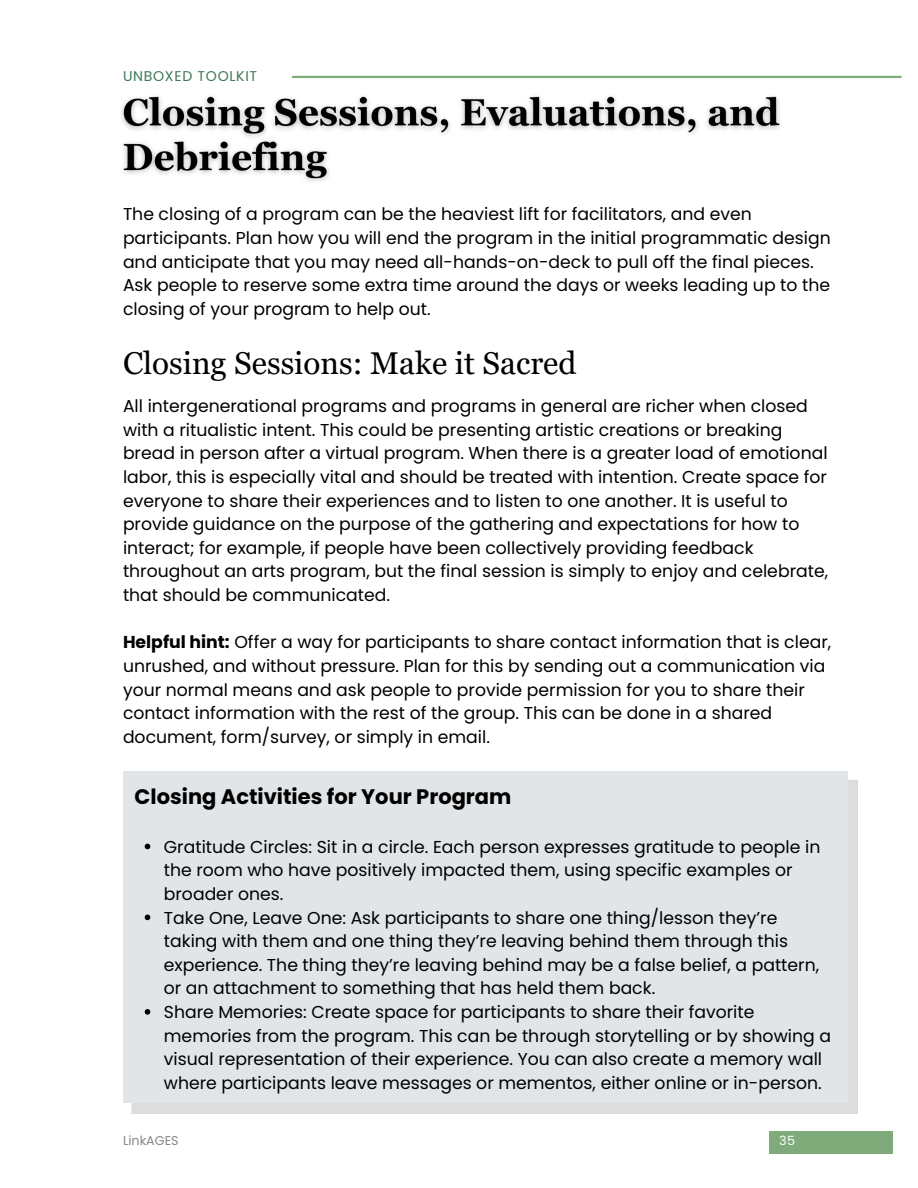
<style>
.page{position:relative;width:918px;height:1188px;background:#fff}
.page>*{position:absolute;margin:0;border:0;box-sizing:border-box;transform-origin:0 0}
.t1{font:31.5px "Georgia Pro";color:#000}
.t2{font:700 21px "Poppins";color:#000}
.t3{font:17.25px/23.7px "Poppins";color:#000}
.t4{font:14.1px "Poppins";letter-spacing:.05em;color:#3f7856}
.t5{font:12.75px "Poppins";color:#868686}
.t6{font:12.75px "Poppins";color:#fff}
.s1{font-weight:700}
</style>
<div class="page">
<hr style="left:292px;top:76px;width:610px;height:2px;background:#7fab7b">
<div style="left:769px;top:1131px;width:124px;height:22px;background:#7fab7b"></div>
<img style="left:121px;top:96px;width:659px;height:86px">
<div style="left:131px;top:780px;width:727px;height:334px;background:#ddd"></div>
<div style="left:123px;top:772px;width:724px;height:331px;background:#e1e5e8"></div>
<svg style="left:145px;top:844px;width:5px;height:5px"></svg>
<svg style="left:145px;top:915px;width:5px;height:5px"></svg>
<svg style="left:145px;top:1009px;width:5px;height:6px"></svg>
<h4 class="t4" style="left:123px;top:66px;width:136px">UNBOXED TOOLKIT</h4>
<h2 class="t3" style="left:123px;top:203px;width:709px">The closing of a program can be the heaviest lift for facilitators, and even participants. Plan how you will end the program in the initial programmatic design and anticipate that you may need all-hands-on-deck to pull off the final pieces.<br>Ask people to reserve some extra time around the days or weeks leading up to the closing of your program to help out.</h2>
<h4 class="t1" style="left:123px;top:345px;width:455px">Closing Sessions: Make it Sacred</h4>
<h4 class="t3" style="left:123px;top:394px;width:707px">All intergenerational programs and programs in general are richer when closed with a ritualistic intent. This could be presenting artistic creations or breaking bread in person after a virtual program. When there is a greater load of emotional labor, this is especially vital and should be treated with intention. Create space for everyone to share their experiences and to listen to one another. It is useful to provide guidance on the purpose of the gathering and expectations for how to interact; for example, if people have been collectively providing feedback throughout an arts program, but the final session is simply to enjoy and celebrate, that should be communicated.</h4>
<h3 class="t3" style="left:123px;top:630px;width:710px"><span class="s1">Helpful hint:</span> Offer a way for participants to share contact information that is clear, unrushed, and without pressure. Plan for this by sending out a communication via your normal means and ask people to provide permission for you to share their contact information with the rest of the group. This can be done in a shared document, form/survey, or simply in email.</h3>
<p class="t2" style="left:135px;top:782px;width:378px">Closing Activities for Your Program</p>
<p class="t3" style="left:164px;top:835px;width:658px">Gratitude Circles: Sit in a circle. Each person expresses gratitude to people in the room who have positively impacted them, using specific examples or broader ones.</p>
<p class="t3" style="left:164px;top:906px;width:657px">Take One, Leave One: Ask participants to share one thing/lesson they’re taking with them and one thing they’re leaving behind them through this experience. The thing they’re leaving behind may be a false belief, a pattern, or an attachment to something that has held them back.</p>
<p class="t3" style="left:164px;top:1000px;width:669px">Share Memories: Create space for participants to share their favorite memories from the program. This can be through storytelling or by showing a visual representation of their experience. You can also create a memory wall where participants leave messages or mementos, either online or in-person.</p>
<p class="t5" style="left:123px;top:1132px;width:57px">LinkAGES</p>
<h5 class="t6" style="left:779px;top:1132px;width:17px">35</h5>
</div>
